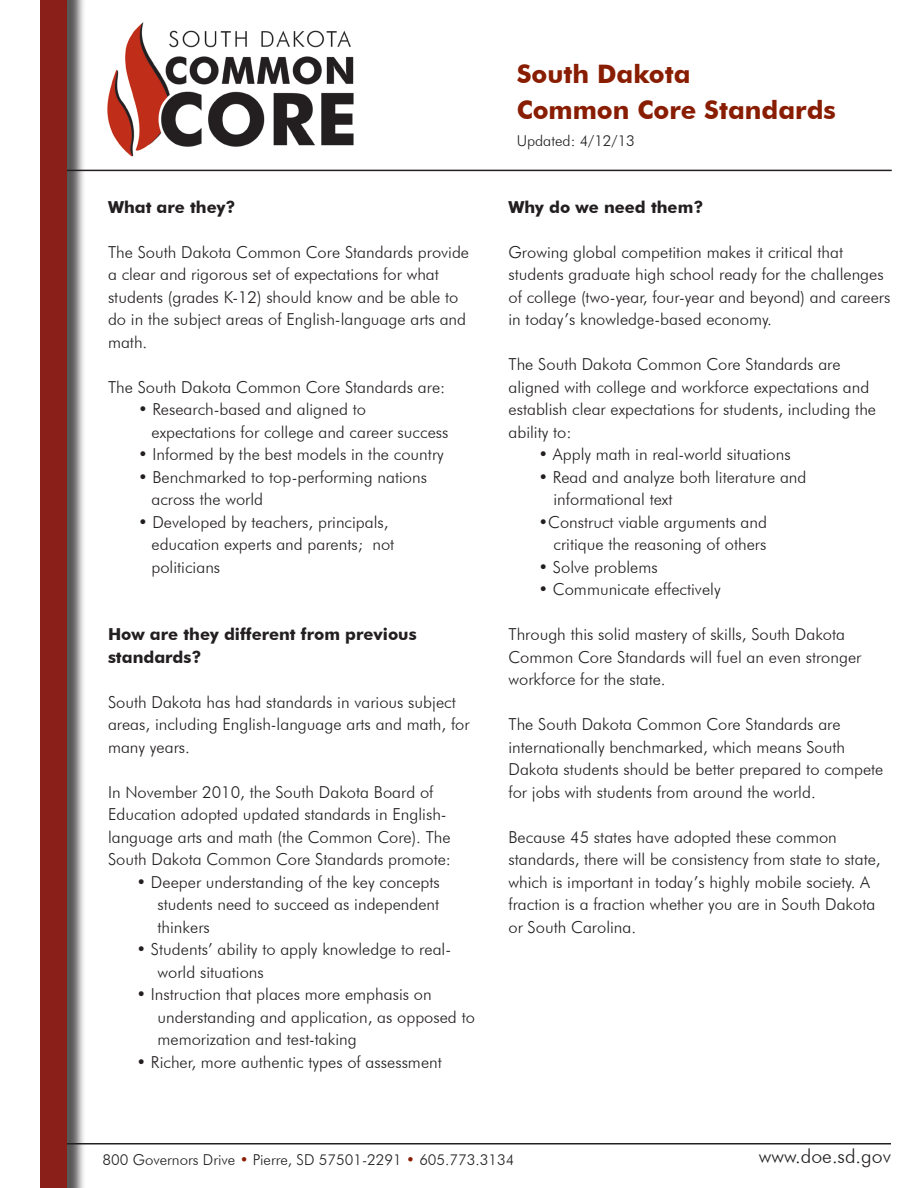
<style>
.page{position:relative;width:918px;height:1188px;background:#fff}
.page>*{position:absolute;margin:0;border:0;box-sizing:border-box;transform-origin:0 0}
.t1{font:700 25.5px/36px "Futura BT";color:#891d02}
.t2{font:300 19.5px "Futura BT";color:#231f20}
.t3{font:300 16.5px/22.5px "Futura BT";color:#231f20}
.t4{font:700 16.5px/22.5px "Futura BT";color:#231f20}
.t5{font:300 15px "Futura BT";color:#231f20}
.s1{color:#891d02}
</style>
<div class="page">
<img style="left:107px;top:22px;width:247px;height:135px">
<hr style="left:55px;top:170px;width:837px;height:1px;background:#231f20">
<hr style="left:50px;top:1143px;width:841px;height:1px;background:#231f20">
<div style="left:43px;top:0;width:43px;height:1188px;background:#231f20;opacity:.75"></div>
<div style="left:40px;top:0;width:28px;height:1188px;background:#8a1f19"></div>
<p class="t4" style="left:108px;top:195px;width:129px">What are they?</p>
<p class="t3" style="left:108px;top:240px;width:363px">The South Dakota Common Core Standards provide a clear and rigorous set of expectations for what students (grades K-12) should know and be able to do in the subject areas of English-language arts and math.</p>
<p class="t3" style="left:108px;top:375px;width:339px">The South Dakota Common Core Standards are:</p>
<p class="t3" style="left:152px;top:398px;width:298px;text-indent:-14px">• Research-based and aligned to expectations for college and career success</p>
<p class="t3" style="left:138px;top:443px;width:307px">• Informed by the best models in the country</p>
<p class="t3" style="left:152px;top:465px;width:277px;text-indent:-14px">• Benchmarked to top-performing nations across the world</p>
<p class="t3" style="left:152px;top:510px;width:244px;text-indent:-14px">• Developed by teachers, principals, education experts and parents; not politicians</p>
<p class="t4" style="left:108px;top:623px;width:310px">How are they different from previous standards?</p>
<p class="t3" style="left:108px;top:690px;width:363px">South Dakota has had standards in various subject areas, including English-language arts and math, for many years.</p>
<p class="t3" style="left:108px;top:780px;width:345px">In November 2010, the South Dakota Board of Education adopted updated standards in English&shy;language arts and math (the Common Core). The South Dakota Common Core Standards promote:</p>
<p class="t3" style="left:158px;top:870px;width:284px;text-align:justify;text-indent:-21px">• Deeper understanding of the key concepts students need to succeed as independent thinkers</p>
<p class="t3" style="left:158px;top:938px;width:295px;text-indent:-21px">• Students’ ability to apply knowledge to real&shy;world situations</p>
<p class="t3" style="left:158px;top:983px;width:319px;text-indent:-21px">• Instruction that places more emphasis on understanding and application, as opposed to memorization and test-taking</p>
<p class="t3" style="left:136px;top:1050px;width:307px">• Richer, more authentic types of assessment</p>
<p class="t1" style="left:517px;top:56px;width:321px">South Dakota<br>Common Core Standards</p>
<p class="t5" style="left:517px;top:131px;width:120px">Updated: 4/12/13</p>
<p class="t4" style="left:508px;top:195px;width:196px">Why do we need them?</p>
<p class="t3" style="left:508px;top:240px;width:383px">Growing global competition makes it critical that students graduate high school ready for the challenges of college (two-year, four-year and beyond) and careers in today’s knowledge-based economy.</p>
<p class="t3" style="left:508px;top:353px;width:369px">The South Dakota Common Core Standards are aligned with college and workforce expectations and establish clear expectations for students, including the ability to:</p>
<p class="t3" style="left:538px;top:443px;width:254px">• Apply math in real-world situations</p>
<p class="t3" style="left:554px;top:465px;width:255px;text-indent:-15px">• Read and analyze both literature and informational text</p>
<p class="t3" style="left:538px;top:510px;width:230px;text-align:right">•Construct viable arguments and critique the reasoning of others</p>
<p class="t3" style="left:538px;top:555px;width:121px">• Solve problems</p>
<p class="t3" style="left:538px;top:578px;width:184px">• Communicate effectively</p>
<p class="t3" style="left:508px;top:623px;width:354px">Through this solid mastery of skills, South Dakota<br>Common Core Standards will fuel an even stronger workforce for the state.</p>
<p class="t3" style="left:508px;top:713px;width:377px">The South Dakota Common Core Standards are internationally benchmarked, which means South Dakota students should be better prepared to compete for jobs with students from around the world.</p>
<p class="t3" style="left:508px;top:825px;width:374px">Because 45 states have adopted these common standards, there will be consistency from state to state, which is important in today’s highly mobile society. A fraction is a fraction whether you are in South Dakota or South Carolina.</p>
<p class="t5" style="left:103px;top:1150px;width:413px">800 Governors Drive <span class="s1">•</span> Pierre, SD 57501-2291 <span class="s1">•</span> 605.773.3134</p>
<p class="t2" style="left:759px;top:1144px;width:134px">www.doe.sd.gov</p>
</div>
